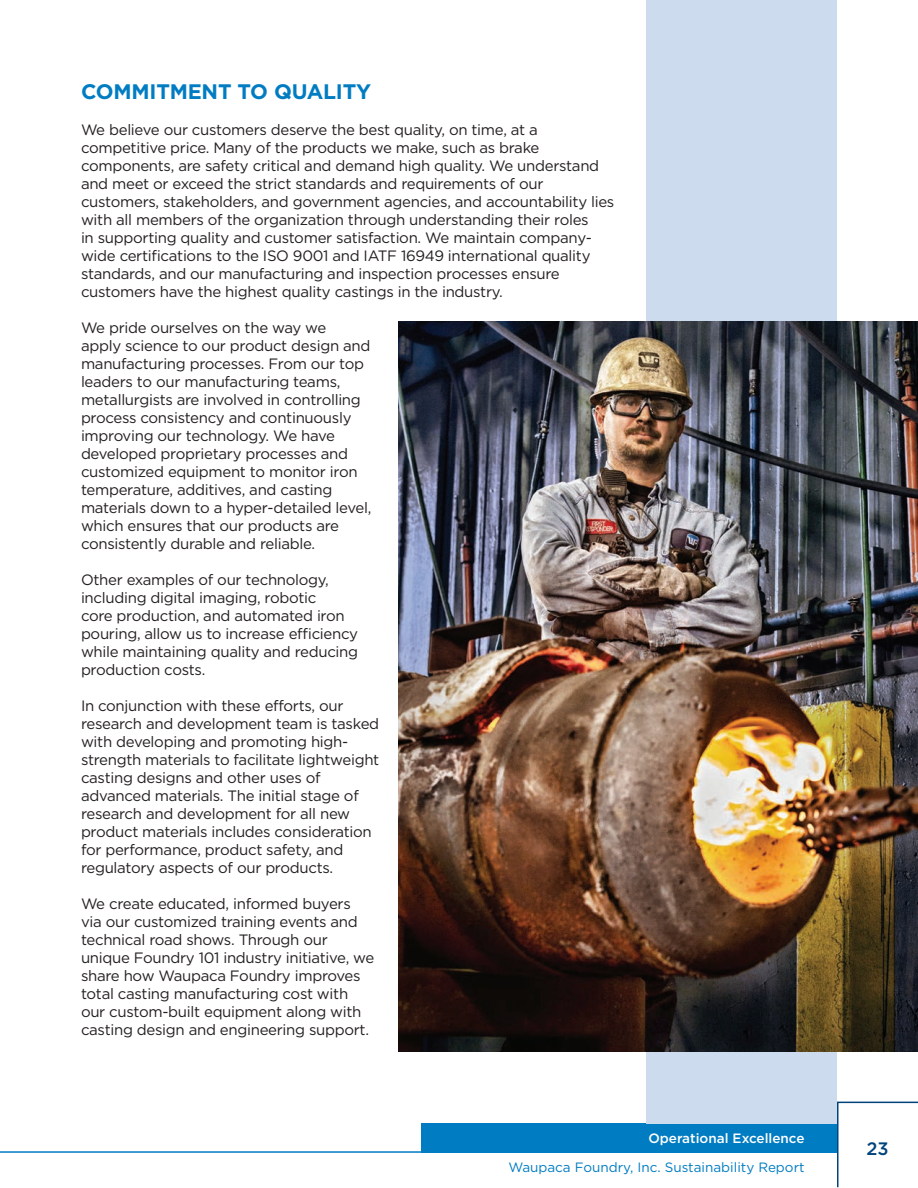
<style>
.page{position:relative;width:918px;height:1188px;background:#fff}
.page>*{position:absolute;margin:0;border:0;box-sizing:border-box;transform-origin:0 0}
.t1{font:700 21px "Gotham";letter-spacing:-.01em;color:#007cc2}
.t2{font:500 18px "Gotham";color:#00447b}
.t3{font:15px/18px "Gotham";letter-spacing:-.02em;color:#231f20}
.t4{font:13.5px "Gotham";color:#007cc2}
.t5{font:500 13.5px "Gotham";color:#fff}
</style>
<div class="page">
<svg style="left:837px;top:1101px;width:81px;height:87px"></svg>
<hr style="left:0;top:1151px;width:837px;height:2px;background:#007cc2">
<div style="left:422px;top:1123px;width:415px;height:30px;background:#007cc2"></div>
<div style="left:646px;top:0;width:191px;height:1123px;background:#cddbef"></div>
<img style="left:399px;top:322px;width:519px;height:730px">
<h1 class="t1" style="left:81px;top:80px;width:292px">COMMITMENT TO QUALITY</h1>
<p class="t3" style="left:81px;top:121px;width:535px">We believe our customers deserve the best quality, on time, at a competitive price. Many of the products we make, such as brake components, are safety critical and demand high quality. We understand and meet or exceed the strict standards and requirements of our customers, stakeholders, and government agencies, and accountability lies with all members of the organization through understanding their roles<br>in supporting quality and customer satisfaction. We maintain company&shy;wide certifications to the ISO 9001 and IATF 16949 international quality standards, and our manufacturing and inspection processes ensure customers have the highest quality castings in the industry.</p>
<p class="t3" style="left:81px;top:319px;width:292px">We pride ourselves on the way we<br>apply science to our product design and manufacturing processes. From our top leaders to our manufacturing teams, metallurgists are involved in controlling process consistency and continuously improving our technology. We have developed proprietary processes and customized equipment to monitor iron temperature, additives, and casting materials down to a hyper-detailed level, which ensures that our products are consistently durable and reliable.</p>
<p class="t3" style="left:81px;top:571px;width:279px">Other examples of our technology, including digital imaging, robotic<br>core production, and automated iron pouring, allow us to increase efficiency while maintaining quality and reducing production costs.</p>
<p class="t3" style="left:81px;top:697px;width:300px">In conjunction with these efforts, our research and development team is tasked with developing and promoting high&shy;strength materials to facilitate lightweight casting designs and other uses of advanced materials. The initial stage of research and development for all new product materials includes consideration for performance, product safety, and regulatory aspects of our products.</p>
<p class="t3" style="left:81px;top:895px;width:295px">We create educated, informed buyers via our customized training events and technical road shows. Through our unique Foundry 101 industry initiative, we share how Waupaca Foundry improves total casting manufacturing cost with our custom-built equipment along with casting design and engineering support.</p>
<p class="t5" style="left:648px;top:1131px;width:158px">Operational Excellence</p>
<p class="t4" style="left:508px;top:1160px;width:298px">Waupaca Foundry, Inc. Sustainability Report</p>
<p class="t2" style="left:866px;top:1139px;width:24px">23</p>
</div>
